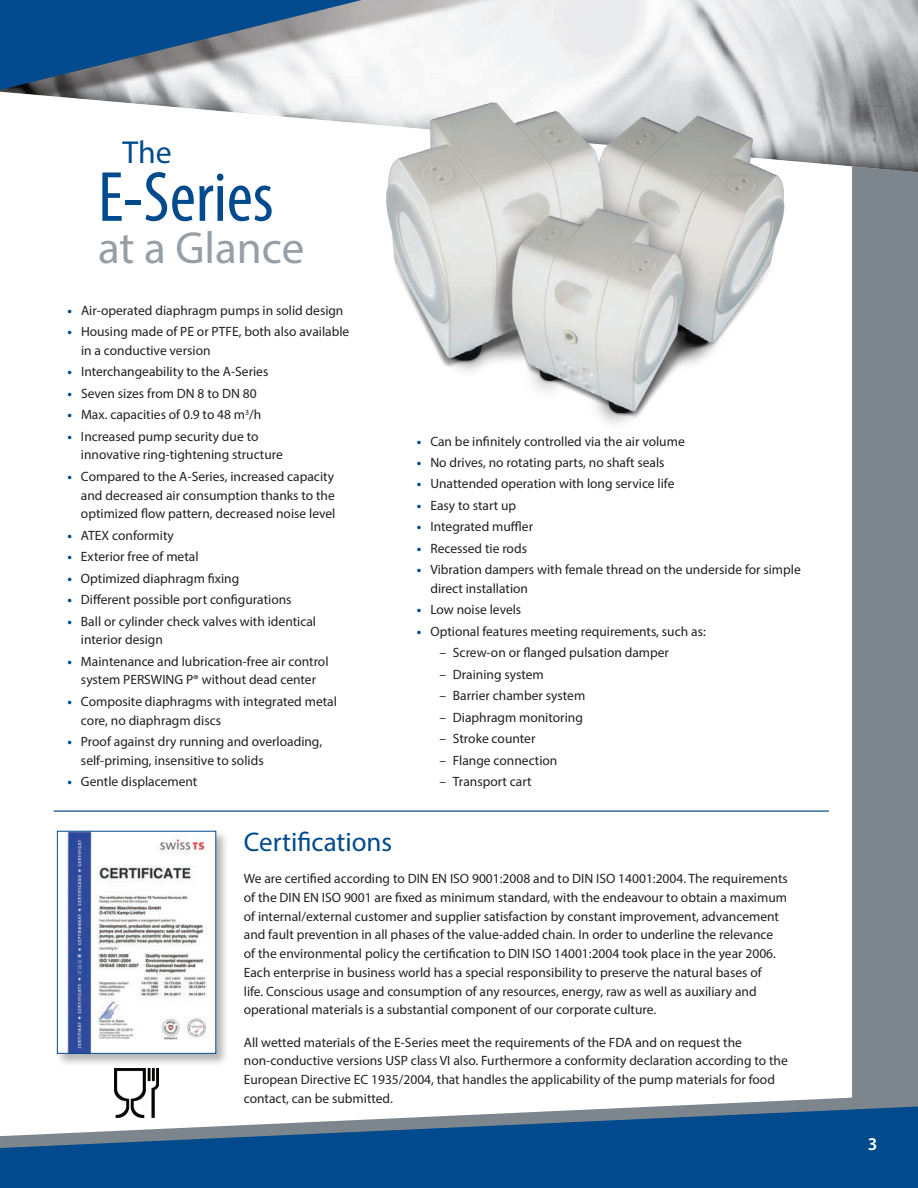
<style>
.page{position:relative;width:918px;height:1188px;background:#fff}
.page>*{position:absolute;margin:0;border:0;box-sizing:border-box;transform-origin:0 0}
.t1{font:condensed 71.7px "Myriad Pro";color:#004a8d}
.t2{font:45.15px "Myriad Pro";color:#969fa5}
.t3{font:31.8px "Myriad Pro";color:#004a8d}
.t4{font:27px "Myriad Pro";color:#004a8d}
.t5{font:600 18px "Myriad Pro";color:#fff}
.t6{font:13.5px/18.8px "Myriad Pro";color:#231f20}
.s1{font-weight:700;color:#004a8d}
</style>
<div class="page">
<div style="left:852px;top:0;width:66px;height:1188px;background:#7e868d"></div>
<img style="left:416px;top:0;width:502px;height:172px">
<img style="left:416px;top:40px;width:414px;height:384px">
<svg style="left:669px;top:1097px;width:183px;height:9px"></svg>
<svg style="left:0;top:1106px;width:918px;height:82px;background:#30689b"></svg>
<svg style="left:0;top:0;width:416px;height:310px"></svg>
<hr style="left:54px;top:810px;width:775px;height:2px;background:#004a8d">
<img style="left:115px;top:1068px;width:43px;height:49px">
<div style="left:56px;top:830px;width:173px;height:237px;background:#231f20;opacity:.33"></div>
<img style="left:59px;top:833px;width:155px;height:219px">
<div style="left:57px;top:831px;width:159px;height:223px;border:1px solid #004a8d"></div>
<h3 class="t3" style="left:122px;top:133px;width:51px">The</h3>
<h1 class="t1" style="left:98px;top:154px;width:177px">E-Series</h1>
<h2 class="t2" style="left:98px;top:220px;width:208px">at a Glance</h2>
<p class="t6" style="left:68px;top:300px;width:277px"><span class="s1">•</span> Air-operated diaphragm pumps in solid design</p>
<p class="t6" style="left:81px;top:322px;width:270px;text-indent:-14px"><span class="s1">•</span> Housing made of PE or PTFE, both also available in a conductive version</p>
<p class="t6" style="left:68px;top:362px;width:202px"><span class="s1">•</span> Interchangeability to the A-Series</p>
<p class="t6" style="left:68px;top:384px;width:191px"><span class="s1">•</span> Seven sizes from DN 8 to DN 80</p>
<p class="t6" style="left:68px;top:405px;width:195px"><span class="s1">•</span> Max. capacities of 0.9 to 48 m<sup>3</sup>/h</p>
<p class="t6" style="left:81px;top:426px;width:203px;text-indent:-14px"><span class="s1">•</span> Increased pump security due to innovative ring-tightening structure</p>
<p class="t6" style="left:81px;top:467px;width:256px;text-align:justify;text-indent:-13px"><span class="s1">•</span> Compared to the A-Series, increased capacity and decreased air consumption thanks to the optimized flow pattern, decreased noise level</p>
<p class="t6" style="left:67px;top:526px;width:108px"><span class="s1">•</span> ATEX conformity</p>
<p class="t6" style="left:67px;top:547px;width:133px"><span class="s1">•</span> Exterior free of metal</p>
<p class="t6" style="left:67px;top:569px;width:173px"><span class="s1">•</span> Optimized diaphragm fixing</p>
<p class="t6" style="left:67px;top:590px;width:226px"><span class="s1">•</span> Different possible port configurations</p>
<p class="t6" style="left:81px;top:611px;width:237px;text-indent:-14px"><span class="s1">•</span> Ball or cylinder check valves with identical interior design</p>
<p class="t6" style="left:67px;top:652px;width:263px;text-align:center"><span class="s1">•</span> Maintenance and lubrication-free air control system PERSWING P® without dead center</p>
<p class="t6" style="left:81px;top:692px;width:257px;text-indent:-14px"><span class="s1">•</span> Composite diaphragms with integrated metal core, no diaphragm discs</p>
<p class="t6" style="left:81px;top:732px;width:243px;text-indent:-14px"><span class="s1">•</span> Proof against dry running and overloading, self-priming, insensitive to solids</p>
<p class="t6" style="left:67px;top:772px;width:131px"><span class="s1">•</span> Gentle displacement</p>
<p class="t6" style="left:417px;top:431px;width:269px"><span class="s1">•</span> Can be infinitely controlled via the air volume</p>
<p class="t6" style="left:417px;top:453px;width:249px"><span class="s1">•</span> No drives, no rotating parts, no shaft seals</p>
<p class="t6" style="left:417px;top:474px;width:259px"><span class="s1">•</span> Unattended operation with long service life</p>
<p class="t6" style="left:417px;top:496px;width:101px"><span class="s1">•</span> Easy to start up</p>
<p class="t6" style="left:417px;top:517px;width:118px"><span class="s1">•</span> Integrated muffler</p>
<p class="t6" style="left:417px;top:539px;width:112px"><span class="s1">•</span> Recessed tie rods</p>
<p class="t6" style="left:430px;top:560px;width:372px;text-indent:-14px"><span class="s1">•</span> Vibration dampers with female thread on the underside for simple direct installation</p>
<p class="t6" style="left:417px;top:600px;width:106px"><span class="s1">•</span> Low noise levels</p>
<p class="t6" style="left:417px;top:622px;width:290px"><span class="s1">•</span> Optional features meeting requirements, such as:</p>
<p class="t6" style="left:439px;top:643px;width:231px">– Screw-on or flanged pulsation damper</p>
<p class="t6" style="left:439px;top:665px;width:106px">– Draining system</p>
<p class="t6" style="left:439px;top:686px;width:147px">– Barrier chamber system</p>
<p class="t6" style="left:439px;top:708px;width:145px">– Diaphragm monitoring</p>
<p class="t6" style="left:439px;top:729px;width:98px">– Stroke counter</p>
<p class="t6" style="left:439px;top:750px;width:120px">– Flange connection</p>
<p class="t6" style="left:439px;top:772px;width:94px">– Transport cart</p>
<h3 class="t4" style="left:244px;top:825px;width:150px">Certifications</h3>
<p class="t6" style="left:244px;top:869px;width:545px">We are certified according to DIN EN ISO 9001:2008 and to DIN ISO 14001:2004. The requirements of the DIN EN ISO 9001 are fixed as minimum standard, with the endeavour to obtain a maximum of internal/external customer and supplier satisfaction by constant improvement, advancement and fault prevention in all phases of the value-added chain. In order to underline the relevance of the environmental policy the certification to DIN ISO 14001:2004 took place in the year 2006.<br>Each enterprise in business world has a special responsibility to preserve the natural bases of<br>life. Conscious usage and consumption of any resources, energy, raw as well as auxiliary and operational materials is a substantial component of our corporate culture.</p>
<p class="t6" style="left:244px;top:1032px;width:546px">All wetted materials of the E-Series meet the requirements of the FDA and on request the non-conductive versions USP class VI also. Furthermore a conformity declaration according to the European Directive EC 1935/2004, that handles the applicability of the pump materials for food contact, can be submitted.</p>
<h3 class="t5" style="left:868px;top:1133px;width:11px">3</h3>
</div>
